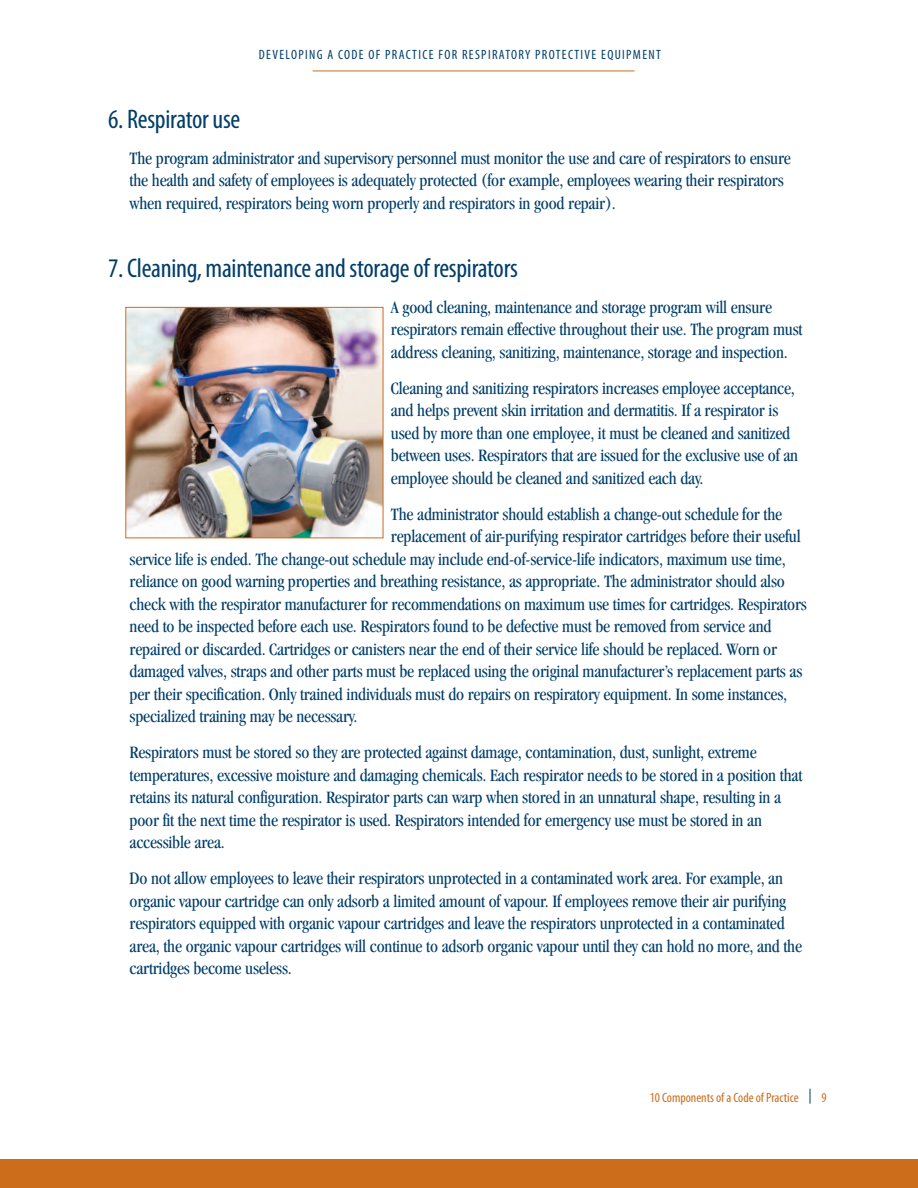
<style>
.page{position:relative;width:918px;height:1188px;background:#fff}
.page>*{position:absolute;margin:0;border:0;box-sizing:border-box;transform-origin:0 0}
.t1{font:condensed 27px "Myriad Pro";letter-spacing:-.01em;color:#003e69}
.t2{font:condensed 18px/22.5px "Garamond";letter-spacing:-.01em;color:#003e69}
.t3{font:condensed 13.5px "Myriad";letter-spacing:.1em;color:#003e69}
.t4{font:condensed 13.5px "Myriad";color:#cc6d1b}
</style>
<div class="page">
<svg style="left:810px;top:1089px;width:1px;height:15px"></svg>
<hr style="left:313px;top:71px;width:321px;height:1px;background:#cc6d1b">
<div style="left:0;top:1160px;width:918px;height:28px;background:#cc6d1b"></div>
<img style="left:127px;top:309px;width:254px;height:227px">
<div style="left:125px;top:307px;width:258px;height:231px;border:1px solid #cc6d1b"></div>
<p class="t3" style="left:259px;top:50px;width:404px">DEVELOPING A CODE OF PRACTICE FOR RESPIRATORY PROTECTIVE EQUIPMENT</p>
<h1 class="t1" style="left:108px;top:110px;width:134px">6. Respiratoruse</h1>
<p class="t2" style="left:130px;top:148px;width:663px">The program administrator and supervisory personnel must monitor the use and care of respirators to ensure the health and safety of employees is adequately protected (for example, employees wearing their respirators when required, respirators being worn properly and respirators in good repair).</p>
<h1 class="t1" style="left:108px;top:259px;width:411px">7.cleaning,maintenanceandstorageofrespirators</h1>
<p class="t2" style="left:391px;top:297px;width:413px">A good cleaning, maintenance and storage program will ensure respirators remain effective throughout their use. The program must address cleaning, sanitizing, maintenance, storage and inspection.</p>
<p class="t2" style="left:391px;top:378px;width:409px">Cleaning and sanitizing respirators increases employee acceptance, and helps prevent skin irritation and dermatitis. If a respirator is used by more than one employee, it must be cleaned and sanitized between uses. Respirators that are issued for the exclusive use of an employee should be cleaned and sanitized each day.</p>
<p class="t2" style="left:391px;top:504px;width:393px">The administrator should establish a change-out schedule for the</p>
<p class="t2" style="left:391px;top:526px;width:411px">replacement of air-purifying respirator cartridges before their useful</p>
<p class="t2" style="left:130px;top:549px;width:658px">service life is ended. The change-out schedule may include end-of-service-life indicators, maximum use time,</p>
<p class="t2" style="left:130px;top:571px;width:657px">reliance on good warning properties and breathing resistance, as appropriate. The administrator should also</p>
<p class="t2" style="left:130px;top:594px;width:679px">check with the respirator manufacturer for recommendations on maximum use times for cartridges. Respirators</p>
<p class="t2" style="left:130px;top:616px;width:643px">need to be inspected before each use. Respirators found to be defective must be removed from service and</p>
<p class="t2" style="left:130px;top:639px;width:649px">repaired or discarded. Cartridges or canisters near the end of their service life should be replaced. Worn or</p>
<p class="t2" style="left:130px;top:661px;width:674px">damaged valves, straps and other parts must be replaced using the original manufacturer’s replacement parts as</p>
<p class="t2" style="left:130px;top:684px;width:659px">per their specification. Only trained individuals must do repairs on respiratory equipment. In some instances,</p>
<p class="t2" style="left:130px;top:706px;width:229px">specialized training may be necessary.</p>
<p class="t2" style="left:130px;top:742px;width:674px">Respirators must be stored so they are protected against damage, contamination, dust, sunlight, extreme temperatures, excessive moisture and damaging chemicals. Each respirator needs to be stored in a position that retains its natural configuration. Respirator parts can warp when stored in an unnatural shape, resulting in a poor fit the next time the respirator is used. Respirators intended for emergency use must be stored in an accessible area.</p>
<p class="t2" style="left:130px;top:868px;width:674px">Do not allow employees to leave their respirators unprotected in a contaminated work area. For example, an organic vapour cartridge can only adsorb a limited amount of vapour. If employees remove their air purifying respirators equipped with organic vapour cartridges and leave the respirators unprotected in a contaminated area, the organic vapour cartridges will continue to adsorb organic vapour until they can hold no more, and the cartridges become useless.</p>
<p class="t4" style="left:650px;top:1093px;width:150px">10 Components of a Code of Practice</p>
<p class="t4" style="left:821px;top:1093px;width:7px">9</p>
</div>
